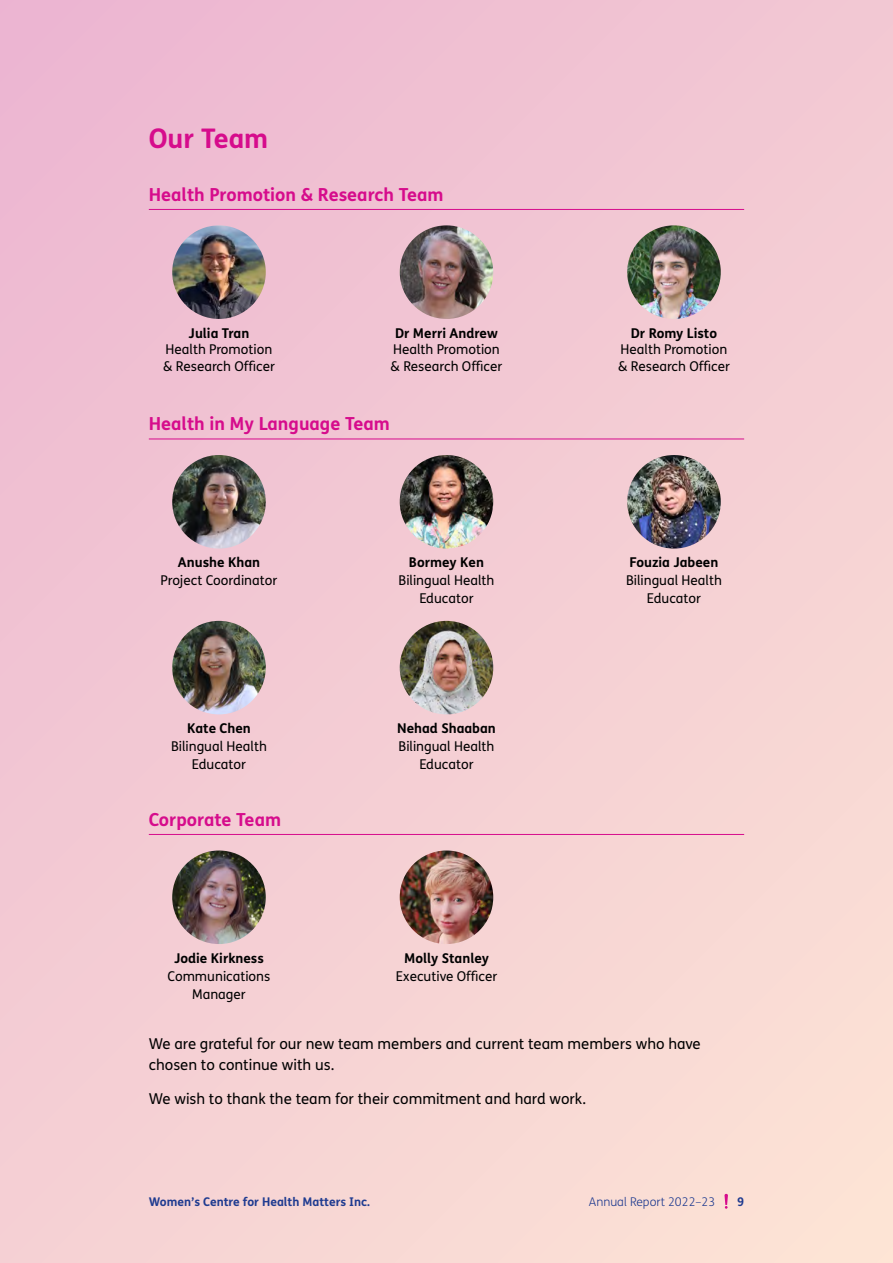
<style>
.page{position:relative;width:893px;height:1263px;background:#fff}
.page>*{position:absolute;margin:0;border:0;box-sizing:border-box;transform-origin:0 0}
.t1{font:700 27px "FS Me";color:#d60c8c}
.t2{font:700 18px "FS Me";color:#d60c8c}
.body_text{font:15px/21px "FS Me";color:#000}
.body_text-2{font:13.5px/18px "FS Me";color:#000;text-align:center}
.t3{font:700 12px "FS Me";color:#1f3b90}
.t4{font:300 12px "FS Me";color:#1f3b90}
.s1{font-weight:700}
</style>
<div class="page">
<div style="left:0;top:0;width:893px;height:1263px;background:linear-gradient(to bottom,#efbed2,#f9dbd5)"></div>
<hr style="left:149px;top:209px;width:595px;height:1px;background:#d60c8c">
<img style="left:172px;top:225px;width:94px;height:94px;border-radius:47px">
<img style="left:172px;top:455px;width:94px;height:94px;border-radius:47px">
<img style="left:172px;top:621px;width:94px;height:93px;border-radius:47px">
<img style="left:172px;top:850px;width:94px;height:94px;border-radius:47px">
<img style="left:400px;top:225px;width:93px;height:94px;border-radius:47px">
<img style="left:400px;top:455px;width:93px;height:94px;border-radius:47px">
<img style="left:400px;top:850px;width:93px;height:94px;border-radius:47px">
<img style="left:627px;top:225px;width:94px;height:94px;border-radius:47px">
<img style="left:627px;top:455px;width:94px;height:94px;border-radius:47px">
<hr style="left:149px;top:439px;width:595px;height:1px;background:#d60c8c">
<hr style="left:149px;top:834px;width:595px;height:1px;background:#d60c8c">
<img style="left:400px;top:621px;width:93px;height:93px;border-radius:47px">
<svg style="left:724px;top:1194px;width:4px;height:15px"></svg>
<h2 class="t1" style="left:149px;top:117px;width:121px">Our Team</h2>
<h3 class="t2" style="left:149px;top:180px;width:296px">Health Promotion &amp; Research Team</h3>
<p class="body_text-2" style="left:163px;top:324px;width:113px;line-height:16.5px"><span class="s1">Julia Tran<br></span>Health Promotion &amp; Research Officer</p>
<p class="body_text-2" style="left:391px;top:324px;width:113px;line-height:16.5px"><span class="s1">Dr Merri Andrew<br></span>Health Promotion &amp; Research Officer</p>
<h3 class="t2" style="left:149px;top:410px;width:243px">Health in My Language Team</h3>
<p class="body_text-2" style="left:161px;top:553px;width:118px"><span class="s1">Anushe Khan<br></span>Project Coordinator</p>
<p class="body_text-2" style="left:171px;top:719px;width:97px"><span class="s1">Kate Chen<br></span>Bilingual Health<br>Educator</p>
<h3 class="t2" style="left:149px;top:805px;width:134px">Corporate Team</h3>
<p class="body_text-2" style="left:399px;top:553px;width:97px"><span class="s1">Bormey Ken<br></span>Bilingual Health<br>Educator</p>
<p class="body_text-2" style="left:397px;top:719px;width:100px"><span class="s1">Nehad Shaaban<br></span>Bilingual Health<br>Educator</p>
<p class="body_text-2" style="left:168px;top:949px;width:104px"><span class="s1">Jodie Kirkness<br></span>Communications<br>Manager</p>
<p class="body_text-2" style="left:396px;top:949px;width:103px"><span class="s1">Molly Stanley<br></span>Executive Officer</p>
<p class="body_text-2" style="left:618px;top:324px;width:113px;line-height:16.5px"><span class="s1">Dr Romy Listo<br></span>Health Promotion &amp; Research Officer</p>
<p class="body_text-2" style="left:626px;top:553px;width:97px"><span class="s1">Fouzia Jabeen<br></span>Bilingual Health<br>Educator</p>
<p class="body_text" style="left:149px;top:1033px;width:553px">We are grateful for our new team members and current team members who have chosen to continue with us.</p>
<p class="body_text" style="left:149px;top:1087px;width:439px">We wish to thank the team for their commitment and hard work.</p>
<p class="t3" style="left:149px;top:1192px;width:223px">Women’s Centre for Health Matters Inc.</p>
<p class="t4" style="left:589px;top:1193px;width:128px">Annual Report 2022–23</p>
<p class="t3" style="left:737px;top:1192px;width:9px">9</p>
</div>
